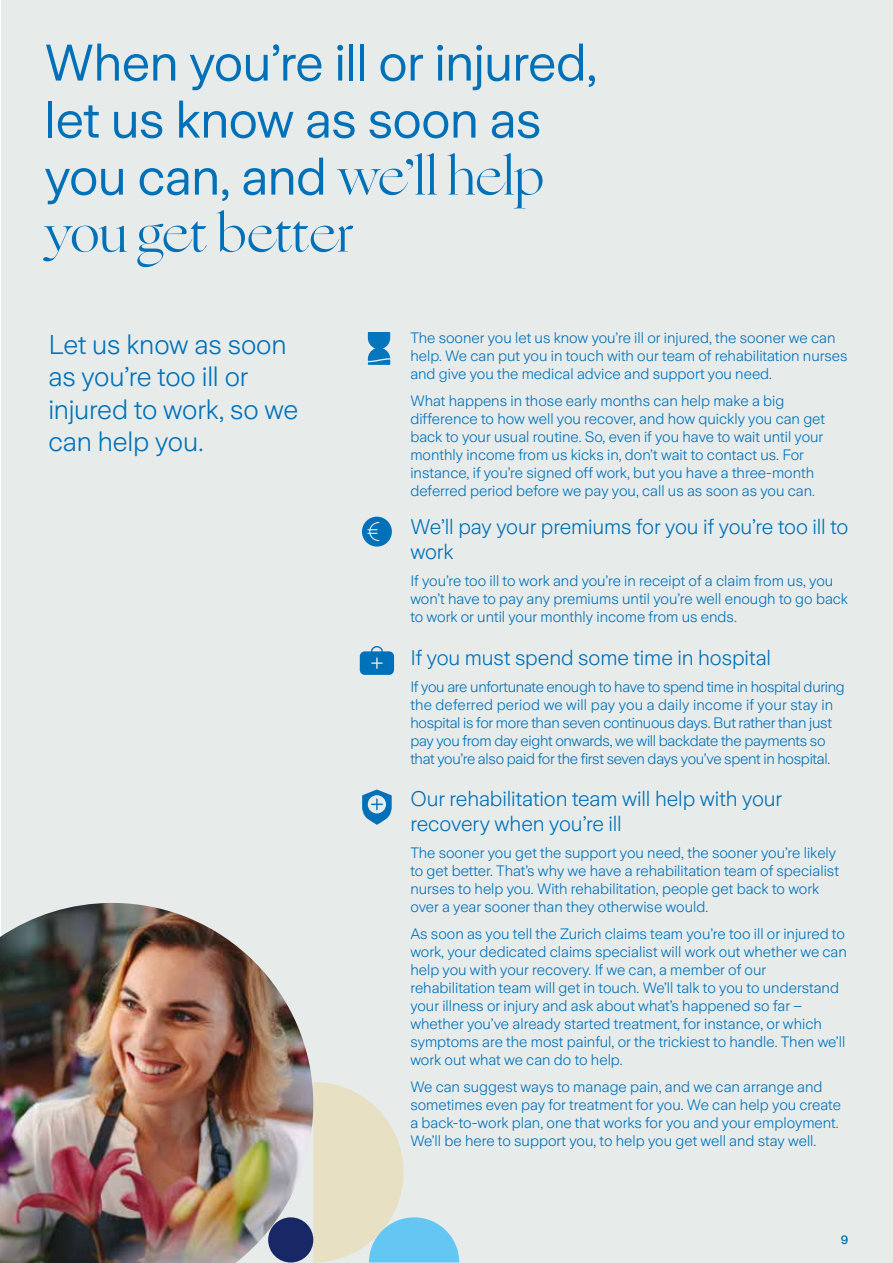
<style>
.page{position:relative;width:893px;height:1263px;background:#fff}
.page>*{position:absolute;margin:0;border:0;box-sizing:border-box;transform-origin:0 0}
.t1{font:51px/57px "Zurich Sans";letter-spacing:-.01em;color:#0071b9}
.t2{font:51px "Ogg";letter-spacing:.005em;color:#0071b9}
.t3{font:300 27px/32.4px "Zurich Sans";letter-spacing:-.005em;color:#0071b9}
.t4{font:300 21px/25.2px "Zurich Sans";letter-spacing:-.005em;color:#0071b9}
.t5{font:300 15px/18px "Zurich Sans";color:#0071b9}
.t6{font:300 15px/18px "Zurich Sans";letter-spacing:-.02em;color:#0071b9}
.t7{font:500 12px "Zurich Sans";color:#0071b9}
.s1{font-family:"Ogg"}
</style>
<div class="page">
<hr style="left:0;top:0;width:1px;height:1263px;background:#e7eceb">
<div style="left:1px;top:0;width:892px;height:1263px;background:#e7eceb"></div>
<svg style="left:313px;top:1082px;width:146px;height:180px"></svg>
<img style="left:0;top:903px;width:313px;height:360px">
<svg style="left:360px;top:646px;width:34px;height:29px"></svg>
<svg style="left:362px;top:517px;width:30px;height:30px"></svg>
<svg style="left:362px;top:789px;width:30px;height:36px"></svg>
<svg style="left:368px;top:332px;width:22px;height:33px"></svg>
<h1 class="t1" style="left:45px;top:35px;width:554px">When you’re ill or injured, let us know as soon as you can, and <span class="s1">we’ll help</span></h1>
<h1 class="t2" style="left:45px;top:201px;width:310px">you get better</h1>
<h2 class="t3" style="left:48px;top:329px;width:252px">Let us know as soon as you’re too ill or injured to work, so we can help you.</h2>
<p class="t5" style="left:410px;top:329px;width:439px">The sooner you let us know you’re ill or injured, the sooner we can help. We can put you in touch with our team of rehabilitation nurses and give you the medical advice and support you need.</p>
<p class="t5" style="left:410px;top:392px;width:416px">What happens in those early months can help make a big difference to how well you recover, and how quickly you can get back to your usual routine. So, even if you have to wait until your monthly income from us kicks in, don’t wait to contact us. For instance, if you’re signed off work, but you have a three-month deferred period before we pay you, call us as soon as you can.</p>
<h3 class="t4" style="left:410px;top:515px;width:440px">We’ll pay your premiums for you if you’re too ill to work</h3>
<p class="t5" style="left:410px;top:572px;width:439px">If you’re too ill to work and you’re in receipt of a claim from us, you won’t have to pay any premiums until you’re well enough to go back to work or until your monthly income from us ends.</p>
<h3 class="t4" style="left:410px;top:645px;width:362px">If you must spend some time in hospital</h3>
<p class="t6" style="left:410px;top:678px;width:436px">If you are unfortunate enough to have to spend time in hospital during the deferred period we will pay you a daily income if your stay in hospital is for more than seven continuous days. But rather than just pay you from day eight onwards, we will backdate the payments so that you’re also paid for the first seven days you’ve spent in hospital.</p>
<h3 class="t4" style="left:410px;top:786px;width:373px">Our rehabilitation team will help with your recovery when you’re ill</h3>
<p class="t5" style="left:410px;top:844px;width:430px">The sooner you get the support you need, the sooner you’re likely to get better. That’s why we have a rehabilitation team of specialist nurses to help you. With rehabilitation, people get back to work over a year sooner than they otherwise would.</p>
<p class="t5" style="left:410px;top:925px;width:438px">As soon as you tell the Zurich claims team you’re too ill or injured to work, your dedicated claims specialist will work out whether we can help you with your recovery. If we can, a member of our rehabilitation team will get in touch. We’ll talk to you to understand your illness or injury and ask about what’s happened so far – whether you’ve already started treatment, for instance, or which symptoms are the most painful, or the trickiest to handle. Then we’ll work out what we can do to help.</p>
<p class="t5" style="left:410px;top:1078px;width:432px">We can suggest ways to manage pain, and we can arrange and sometimes even pay for treatment for you. We can help you create a back-to-work plan, one that works for you and your employment.<br>We’ll be here to support you, to help you get well and stay well.</p>
<p class="t7" style="left:841px;top:1233px;width:9px">9</p>
</div>
